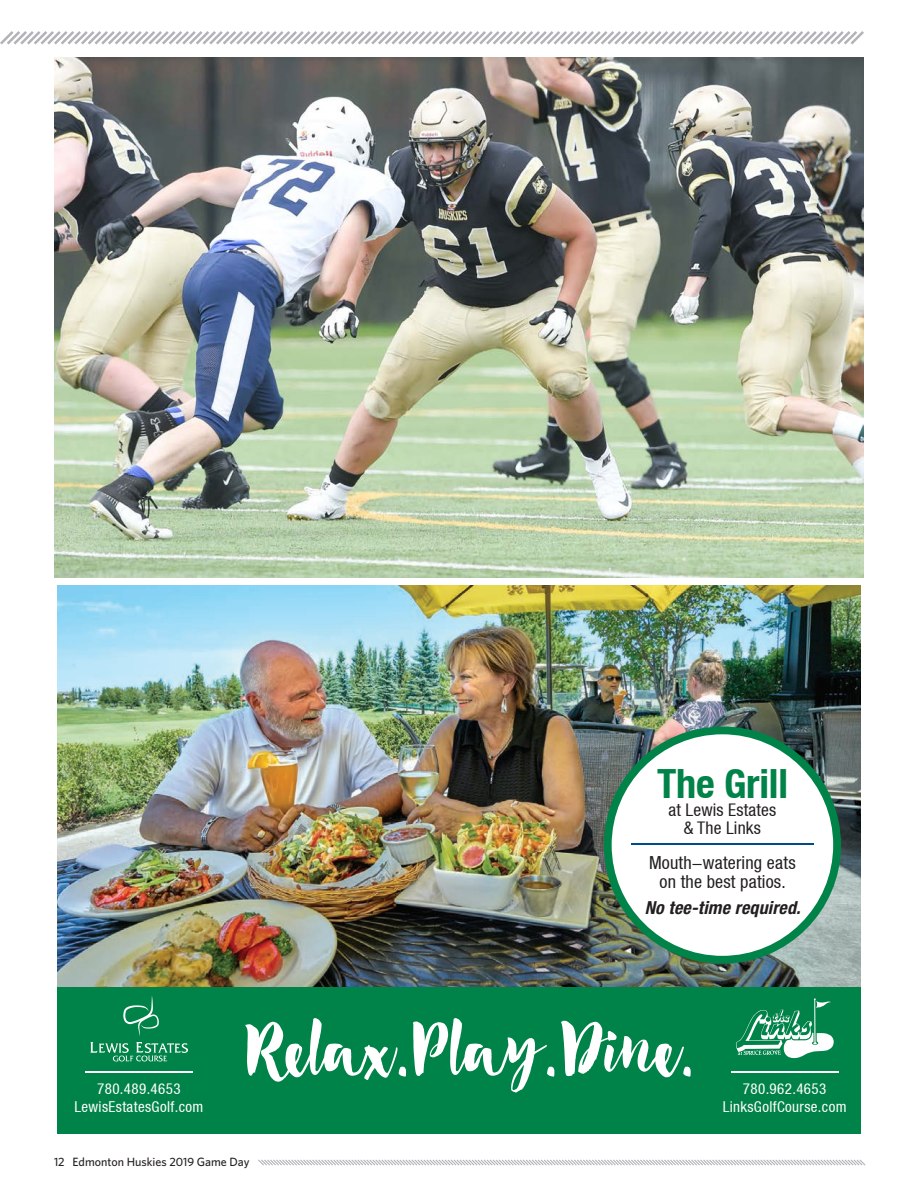
<style>
.page{position:relative;width:918px;height:1188px;background:#fff}
.page>*{position:absolute;margin:0;border:0;box-sizing:border-box;transform-origin:0 0}
.t1{font:700 condensed 40.35px "Helvetica Neue LT";letter-spacing:-.005em;color:#008348}
.t2{font:condensed 18px/19.5px "Helvetica Neue LT";letter-spacing:.01em;color:#231f20;text-align:center}
.t3{font:italic 700 condensed 18px "Helvetica Neue LT Std";letter-spacing:.01em;color:#231f20}
.t4{font:condensed 17.4px/17.4px "Helvetica Neue LT";letter-spacing:.01em;color:#231f20;text-align:center}
.t5{font:condensed 15px/18px "Helvetica Neue LT";letter-spacing:.025em;color:#fff;text-align:center}
.t6{font:500 12px "Whitney";color:#231f20}
</style>
<div class="page">
<svg style="left:258px;top:1159px;width:608px;height:7px"></svg>
<img style="left:57px;top:585px;width:804px;height:402px">
<div style="left:57px;top:987px;width:804px;height:147px;background:#008348"></div>
<svg style="left:90px;top:1042px;width:98px;height:19px"></svg>
<svg style="left:123px;top:996px;width:36px;height:40px"></svg>
<hr style="left:85px;top:1072px;width:108px;height:1px;background:#fff">
<svg style="left:736px;top:998px;width:98px;height:60px"></svg>
<hr style="left:731px;top:1072px;width:107px;height:1px;background:#fff">
<svg style="left:245px;top:1018px;width:161px;height:64px"></svg>
<svg style="left:413px;top:1018px;width:141px;height:74px"></svg>
<svg style="left:561px;top:1021px;width:130px;height:56px"></svg>
<div style="left:608px;top:730px;width:229px;height:230px;background:#fff;border-radius:50%"></div>
<div style="left:604px;top:726px;width:237px;height:238px;border:8px solid #008348;border-radius:50%"></div>
<hr style="left:631px;top:843px;width:183px;height:1px;background:#004a87">
<svg style="left:0;top:31px;width:864px;height:14px"></svg>
<img style="left:55px;top:57px;width:808px;height:521px">
<p class="t1" style="left:657px;top:759px;width:133px">The Grill</p>
<p class="t4" style="left:668px;top:801px;width:109px">at Lewis Estates &amp; The Links</p>
<p class="t2" style="left:649px;top:853px;width:148px">Mouth-watering eats on the best patios.</p>
<p class="t3" style="left:645px;top:897px;width:157px">No tee-time required.</p>
<p class="t5" style="left:74px;top:1079px;width:130px">780.489.4653<br>LewisEstatesGolf.com</p>
<p class="t5" style="left:723px;top:1079px;width:125px">780.962.4653<br>LinksGolfCourse.com</p>
<p class="t6" style="left:54px;top:1154px;width:197px">12 Edmonton Huskies 2019 Game Day</p>
</div>
